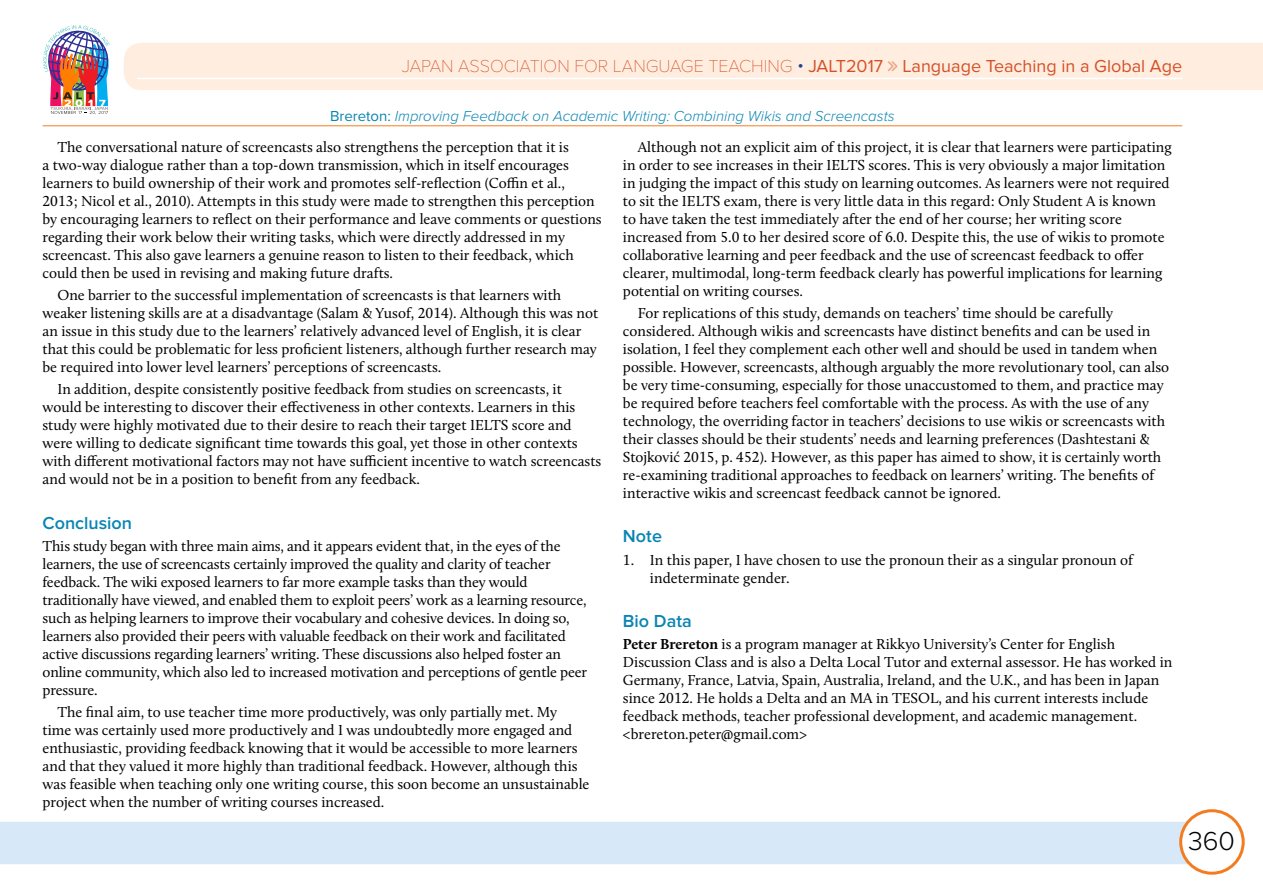
<style>
.page{position:relative;width:1263px;height:893px;background:#fff}
.page>*{position:absolute;margin:0;border:0;box-sizing:border-box;transform-origin:0 0}
.t1{font:300 27px "Proxima Nova";color:#000}
.t2{font:18px "Proxima Nova";color:#d55028}
.t3{font:600 18px "Proxima Nova";color:#0985b3}
.t4{font:15px/18px "Calluna";color:#000}
.t5{font:italic 300 15px "Proxima Nova";color:#0985b3}
.s1{font-family:"Proxima Nova T";font-weight:100}
.s2{font-weight:300;color:#25408f}
.s3{font-weight:400;font-style:normal}
.s4{font-weight:700}
</style>
<div class="page">
<div style="left:0;top:822px;width:1190px;height:42px;background:#d7e9f8"></div>
<div style="left:1181px;top:811px;width:62px;height:62px;background:#fff;border-radius:50%"></div>
<div style="left:1179px;top:809px;width:66px;height:66px;border:3px solid #f47c20;border-radius:50%"></div>
<div style="left:124px;top:43px;width:1139px;height:47px;background:#ffeee0"></div>
<hr style="left:137px;top:78px;width:1045px;height:1px;background:#fff">
<hr style="left:43px;top:126px;width:1139px;height:1px;background:#f47c20">
<img style="left:43px;top:25px;width:67px;height:90px">
<svg style="left:888px;top:61px;width:9px;height:10px"></svg>
<p class="t2" style="left:402px;top:55px;width:782px"><span class="s1">JAPAN ASSOCIATION FOR LANGUAGE TEACHING</span> <span class="s2">•</span> JALT2017 Language Teaching in a Global Age</p>
<p class="t5" style="left:330px;top:108px;width:566px"><span class="s3">Brereton:</span> Improving Feedback on Academic Writing: Combining Wikis and Screencasts</p>
<p class="t4" style="left:43px;top:137px;width:561px;text-indent:15px">The conversational nature of screencasts also strengthens the perception that it is<br>a two-way dialogue rather than a top-down transmission, which in itself encourages learners to build ownership of their work and promotes self-reflection (Coffin et al., 2013; Nicol et al., 2010). Attempts in this study were made to strengthen this perception by encouraging learners to reflect on their performance and leave comments or questions regarding their work below their writing tasks, which were directly addressed in my screencast. This also gave learners a genuine reason to listen to their feedback, which could then be used in revising and making future drafts.</p>
<p class="t4" style="left:43px;top:286px;width:557px;text-indent:15px">One barrier to the successful implementation of screencasts is that learners with weaker listening skills are at a disadvantage (Salam &amp; Yusof, 2014). Although this was not an issue in this study due to the learners’ relatively advanced level of English, it is clear that this could be problematic for less proficient listeners, although further research may be required into lower level learners’ perceptions of screencasts.</p>
<p class="t4" style="left:43px;top:380px;width:560px;text-indent:15px">In addition, despite consistently positive feedback from studies on screencasts, it would be interesting to discover their effectiveness in other contexts. Learners in this study were highly motivated due to their desire to reach their target IELTS score and were willing to dedicate significant time towards this goal, yet those in other contexts with different motivational factors may not have sufficient incentive to watch screencasts and would not be in a position to benefit from any feedback.</p>
<p class="t3" style="left:43px;top:512px;width:91px">Conclusion</p>
<p class="t4" style="left:43px;top:537px;width:546px">This study began with three main aims, and it appears evident that, in the eyes of the learners, the use of screencasts certainly improved the quality and clarity of teacher feedback. The wiki exposed learners to far more example tasks than they would traditionally have viewed, and enabled them to exploit peers’ work as a learning resource, such as helping learners to improve their vocabulary and cohesive devices. In doing so, learners also provided their peers with valuable feedback on their work and facilitated active discussions regarding learners’ writing. These discussions also helped foster an online community, which also led to increased motivation and perceptions of gentle peer pressure.</p>
<p class="t4" style="left:43px;top:703px;width:548px;text-indent:15px">The final aim, to use teacher time more productively, was only partially met. My time was certainly used more productively and I was undoubtedly more engaged and enthusiastic, providing feedback knowing that it would be accessible to more learners and that they valued it more highly than traditional feedback. However, although this was feasible when teaching only one writing course, this soon become an unsustainable project when the number of writing courses increased.</p>
<p class="t4" style="left:623px;top:137px;width:550px;text-indent:15px">Although not an explicit aim of this project, it is clear that learners were participating in order to see increases in their IELTS scores. This is very obviously a major limitation in judging the impact of this study on learning outcomes. As learners were not required to sit the IELTS exam, there is very little data in this regard: Only Student A is known to have taken the test immediately after the end of her course; her writing score increased from 5.0 to her desired score of 6.0. Despite this, the use of wikis to promote collaborative learning and peer feedback and the use of screencast feedback to offer clearer, multimodal, long-term feedback clearly has powerful implications for learning potential on writing courses.</p>
<p class="t4" style="left:623px;top:304px;width:548px;text-indent:15px">For replications of this study, demands on teachers’ time should be carefully considered. Although wikis and screencasts have distinct benefits and can be used in isolation, I feel they complement each other well and should be used in tandem when possible. However, screencasts, although arguably the more revolutionary tool, can also be very time-consuming, especially for those unaccustomed to them, and practice may be required before teachers feel comfortable with the process. As with the use of any technology, the overriding factor in teachers’ decisions to use wikis or screencasts with their classes should be their students’ needs and learning preferences (Dashtestani &amp; Stojković 2015, p. 452). However, as this paper has aimed to show, it is certainly worth re-examining traditional approaches to feedback on learners’ writing. The benefits of interactive wikis and screencast feedback cannot be ignored.</p>
<p class="t3" style="left:623px;top:526px;width:41px">Note</p>
<p class="t4" style="left:650px;top:550px;width:485px;text-indent:-27px">1. In this paper, I have chosen to use the pronoun their as a singular pronoun of indeterminate gender.</p>
<p class="t3" style="left:623px;top:611px;width:70px">Bio Data</p>
<p class="t4" style="left:623px;top:635px;width:551px"><span class="s4">Peter Brereton</span> is a program manager at Rikkyo University’s Center for English Discussion Class and is also a Delta Local Tutor and external assessor. He has worked in Germany, France, Latvia, Spain, Australia, Ireland, and the U.K., and has been in Japan since 2012. He holds a Delta and an MA in TESOL, and his current interests include feedback methods, teacher professional development, and academic management. &lt;brereton.peter@gmail.com&gt;</p>
<h1 class="t1" style="left:1188px;top:825px;width:48px">360</h1>
</div>
